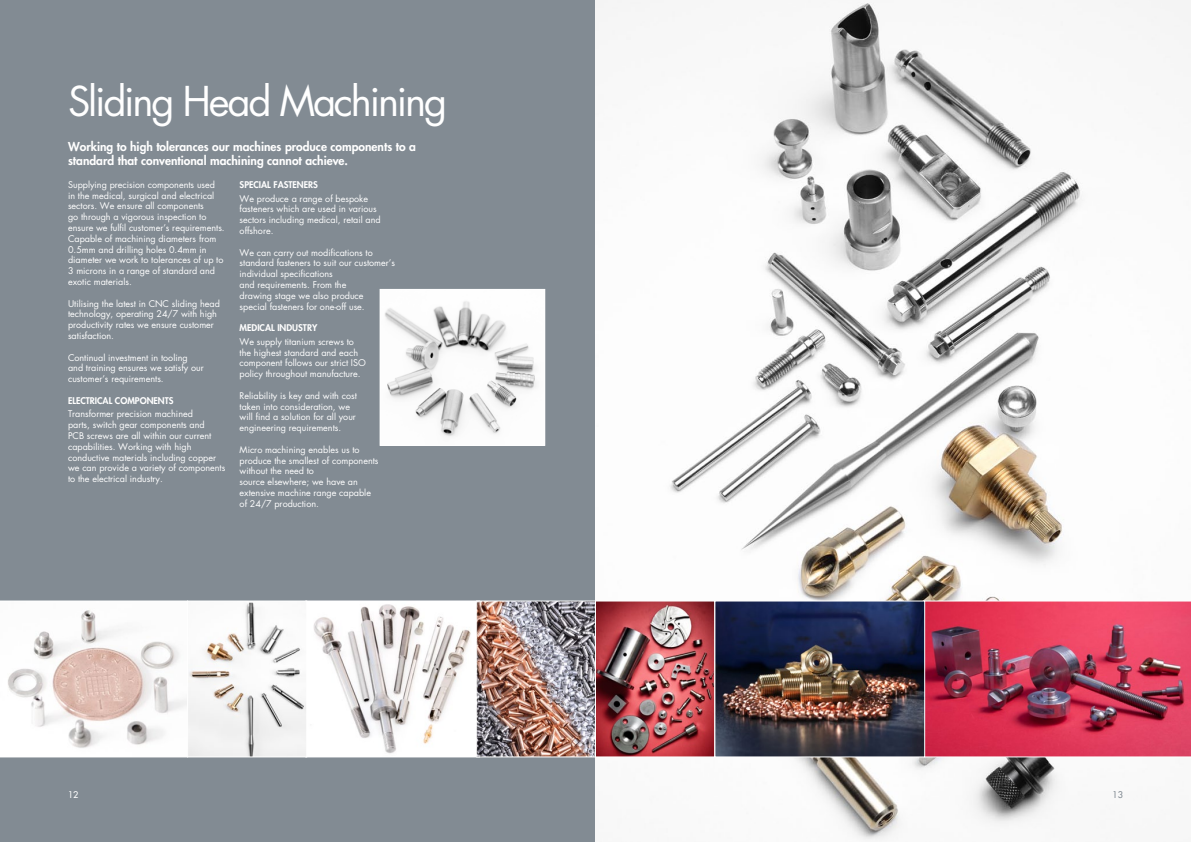
<style>
.page{position:relative;width:1191px;height:842px;background:#fff}
.page>*{position:absolute;margin:0;border:0;box-sizing:border-box;transform-origin:0 0}
.t1{font:40px "Futura";letter-spacing:-.055em;color:#fff}
.t2{font:800 12px/14.4px "Futura";color:#fff}
.t3{font:9px/10.8px "Futura";color:#fff}
.t4{font:800 9px "Futura";color:#fff}
.t5{font:9px "Futura";color:#fff}
.t6{font:9px "Futura";color:#828b93}
</style>
<div class="page">
<div style="left:0;top:0;width:595px;height:842px;background:#828b93"></div>
<img style="left:595px;top:0;width:596px;height:840px">
<svg style="left:0;top:601px;width:187px;height:156px;background:#f0e9e7"></svg>
<svg style="left:307px;top:603px;width:169px;height:152px;background:#e9e7e6"></svg>
<div style="left:305px;top:601px;width:175px;height:156px;border:1px solid #fff"></div>
<svg style="left:189px;top:603px;width:116px;height:152px;background:#e9e8e6"></svg>
<div style="left:187px;top:601px;width:120px;height:156px;border:1px solid #fff"></div>
<img style="left:382px;top:291px;width:161px;height:153px">
<div style="left:380px;top:289px;width:165px;height:157px;border:1px solid #fff"></div>
<img style="left:925px;top:601px;width:266px;height:156px">
<img style="left:478px;top:603px;width:116px;height:152px">
<div style="left:476px;top:601px;width:120px;height:156px;border:1px solid #fff"></div>
<img style="left:716px;top:603px;width:207px;height:152px">
<img style="left:597px;top:603px;width:116px;height:152px">
<div style="left:595px;top:601px;width:120px;height:156px;border:1px solid #fff"></div>
<h1 class="t1" style="left:68px;top:74px;width:381px">Sliding Head Machining</h1>
<h2 class="t2" style="left:68px;top:139px;width:349px">Working to high tolerances our machines produce components to a standard that conventional machining cannot achieve.</h2>
<p class="t3" style="left:68px;top:179px;width:158px">Supplying precision components used<br>in the medical, surgical and electrical sectors. We ensure all components<br>go through a vigorous inspection to ensure we fulfil customer’s requirements.<br>Capable of machining diameters from 0.5mm and drilling holes 0.4mm in diameter we work to tolerances of up to 3 microns in a range of standard and exotic materials.</p>
<p class="t3" style="left:68px;top:298px;width:153px">Utilising the latest in CNC sliding head technology, operating 24/7 with high productivity rates we ensure customer satisfaction.</p>
<p class="t3" style="left:68px;top:352px;width:137px">Continual investment in tooling and training ensures we satisfy our customer’s requirements.</p>
<p class="t4" style="left:68px;top:394px;width:107px">ELECTRICAL COMPONENTS</p>
<p class="t3" style="left:68px;top:409px;width:159px">Transformer precision machined<br>parts, switch gear components and<br>PCB screws are all within our current capabilities. Working with high conductive materials including copper we can provide a variety of components to the electrical industry.</p>
<p class="t4" style="left:240px;top:179px;width:80px">SPECIAL FASTENERS</p>
<p class="t3" style="left:240px;top:193px;width:143px">We produce a range of bespoke fasteners which are used in various sectors including medical, retail and offshore.</p>
<p class="t3" style="left:240px;top:247px;width:157px">We can carry out modifications to standard fasteners to suit our customer’s individual specifications<br>and requirements. From the<br>drawing stage we also produce<br>special fasteners for one-off use.</p>
<p class="t4" style="left:240px;top:322px;width:79px">MEDICAL INDUSTRY</p>
<p class="t3" style="left:240px;top:336px;width:128px">We supply titanium screws to the highest standard and each component follows our strict ISO policy throughout manufacture.</p>
<p class="t3" style="left:240px;top:390px;width:119px">Reliability is key and with cost taken into consideration, we will find a solution for all your engineering requirements.</p>
<p class="t3" style="left:240px;top:444px;width:140px">Micro machining enables us to produce the smallest of components without the need to<br>source elsewhere; we have an extensive machine range capable of 24/7 production.</p>
<p class="t5" style="left:68px;top:789px;width:12px">12</p>
<p class="t6" style="left:1112px;top:789px;width:12px">13</p>
</div>
